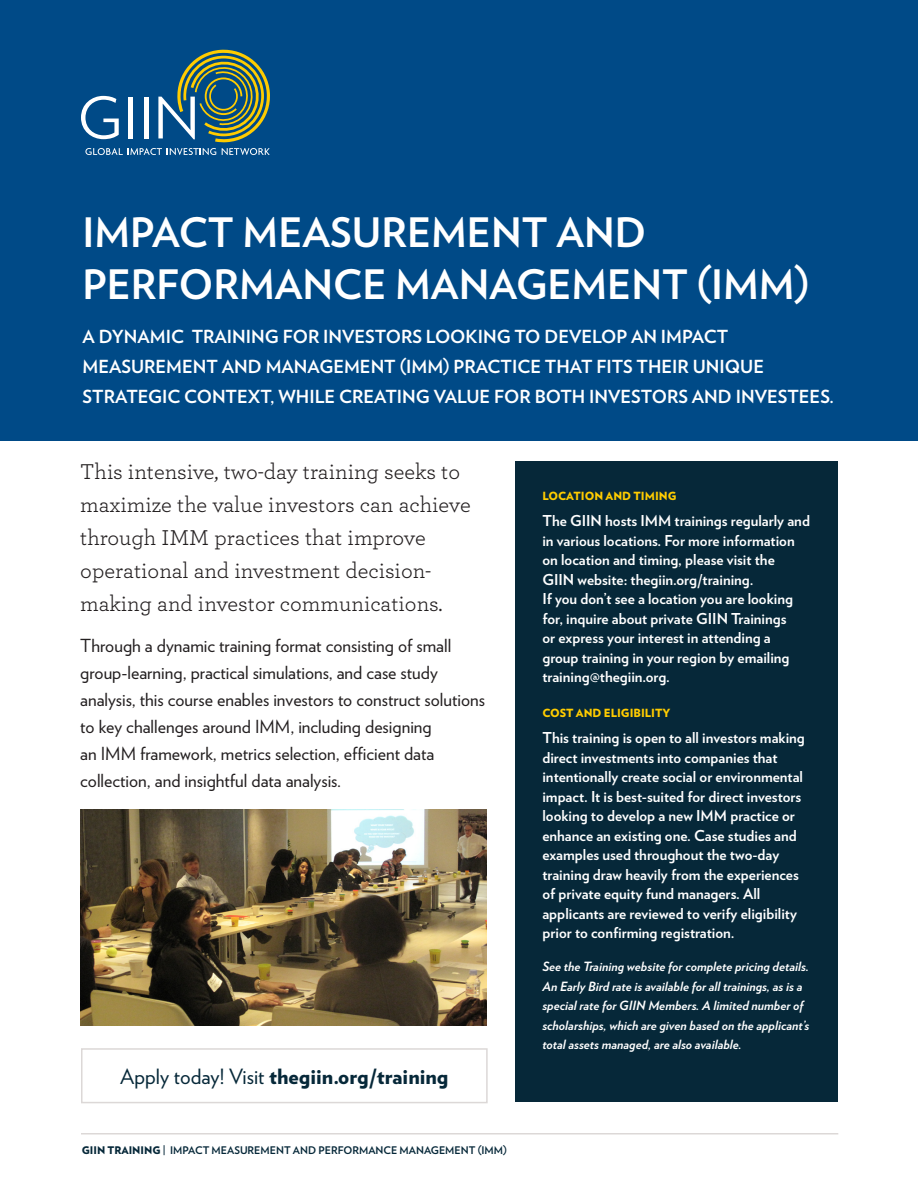
<style>
.page{position:relative;width:918px;height:1188px;background:#fff}
.page>*{position:absolute;margin:0;border:0;box-sizing:border-box;transform-origin:0 0}
.header_-_1{font:700 40.5px/52.5px "Verlag";color:#fff}
.body_-_1{font:22.5px/33px "Archer";color:#231f20}
.call_to_action{font:900 21px "Verlag";color:#062839}
.body_-_2{font:18px/27px "Verlag";color:#231f20}
.header_-_2{font:700 18px/30px "Verlag";color:#fff}
.sidebar_-_body_1{font:700 15px/19.5px "Verlag";color:#fff}
.sidebar_-_body_2{font:italic 700 12.75px/19.5px "Verlag";color:#fff}
.sidebar_-_header_1{font:900 11.25px "Verlag";color:#fc0}
.t1{font:700 10.5px "Verlag";color:#062839}
.s1{font-weight:400}
.s2{font-weight:900}
</style>
<div class="page">
<div style="left:0;top:0;width:918px;height:441px;background:#004a87"></div>
<svg style="left:85px;top:148px;width:131px;height:7px"></svg>
<svg style="left:222px;top:148px;width:48px;height:7px"></svg>
<svg style="left:81px;top:96px;width:38px;height:43px"></svg>
<div style="left:128px;top:97px;width:5px;height:41px;background:#fff"></div>
<hr style="left:144px;top:97px;width:4px;height:41px;background:#fff">
<svg style="left:158px;top:49px;width:112px;height:93px"></svg>
<img style="left:80px;top:810px;width:407px;height:215px">
<div style="left:515px;top:461px;width:323px;height:641px;background:#062839"></div>
<hr style="left:81px;top:1133px;width:757px;height:2px;background:#dcd8d7">
<div style="left:81px;top:1048px;width:407px;height:55px;border:2px solid #dcd8d7"></div>
<p class="header_-_1" style="left:82px;top:204px;width:728px">IMPACT MEASUREMENT AND<br>PERFORMANCE MANAGEMENT (IMM)</p>
<p class="header_-_2" style="left:82px;top:320px;width:753px">A DYNAMIC TRAINING FOR INVESTORS LOOKING TO DEVELOP AN IMPACT<br>MEASUREMENT AND MANAGEMENT (IMM) PRACTICE THAT FITS THEIR UNIQUE<br>STRATEGIC CONTEXT, WHILE CREATING VALUE FOR BOTH INVESTORS AND INVESTEES.</p>
<p class="body_-_1" style="left:80px;top:454px;width:392px">This intensive, two-day training seeks to maximize the value investors can achieve through IMM practices that improve operational and investment decision&shy;making and investor communications.</p>
<p class="body_-_2" style="left:80px;top:631px;width:406px">Through a dynamic training format consisting of small group-learning, practical simulations, and case study analysis, this course enables investors to construct solutions to key challenges around IMM, including designing<br>an IMM framework, metrics selection, efficient data collection, and insightful data analysis.</p>
<p class="call_to_action" style="left:120px;top:1059px;width:330px"><span class="s1">Apply today! Visit</span> thegiin.org/training</p>
<p class="t1" style="left:82px;top:1141px;width:427px"><span class="s2">GIIN TRAINING</span> | IMPACT MEASUREMENT AND PERFORMANCE MANAGEMENT (IMM)</p>
<p class="sidebar_-_header_1" style="left:542px;top:487px;width:135px">LOCATION AND TIMING</p>
<p class="sidebar_-_body_1" style="left:542px;top:510px;width:269px">The GIIN hosts IMM trainings regularly and in various locations. For more information on location and timing, please visit the GIIN website: thegiin.org/training.<br>If you don’t see a location you are looking for, inquire about private GIIN Trainings<br>or express your interest in attending a group training in your region by emailing training@thegiin.org.</p>
<p class="sidebar_-_header_1" style="left:542px;top:703px;width:130px">COST AND ELIGIBILITY</p>
<p class="sidebar_-_body_1" style="left:542px;top:727px;width:264px">This training is open to all investors making direct investments into companies that intentionally create social or environmental impact. It is best-suited for direct investors looking to develop a new IMM practice or enhance an existing one. Case studies and examples used throughout the two-day training draw heavily from the experiences of private equity fund managers. All applicants are reviewed to verify eligibility prior to confirming registration.</p>
<p class="sidebar_-_body_2" style="left:542px;top:956px;width:268px">See the Training website for complete pricing details.<br>An Early Bird rate is available for all trainings, as is a special rate for GIIN Members. A limited number of scholarships, which are given based on the applicant’s total assets managed, are also available.</p>
</div>
